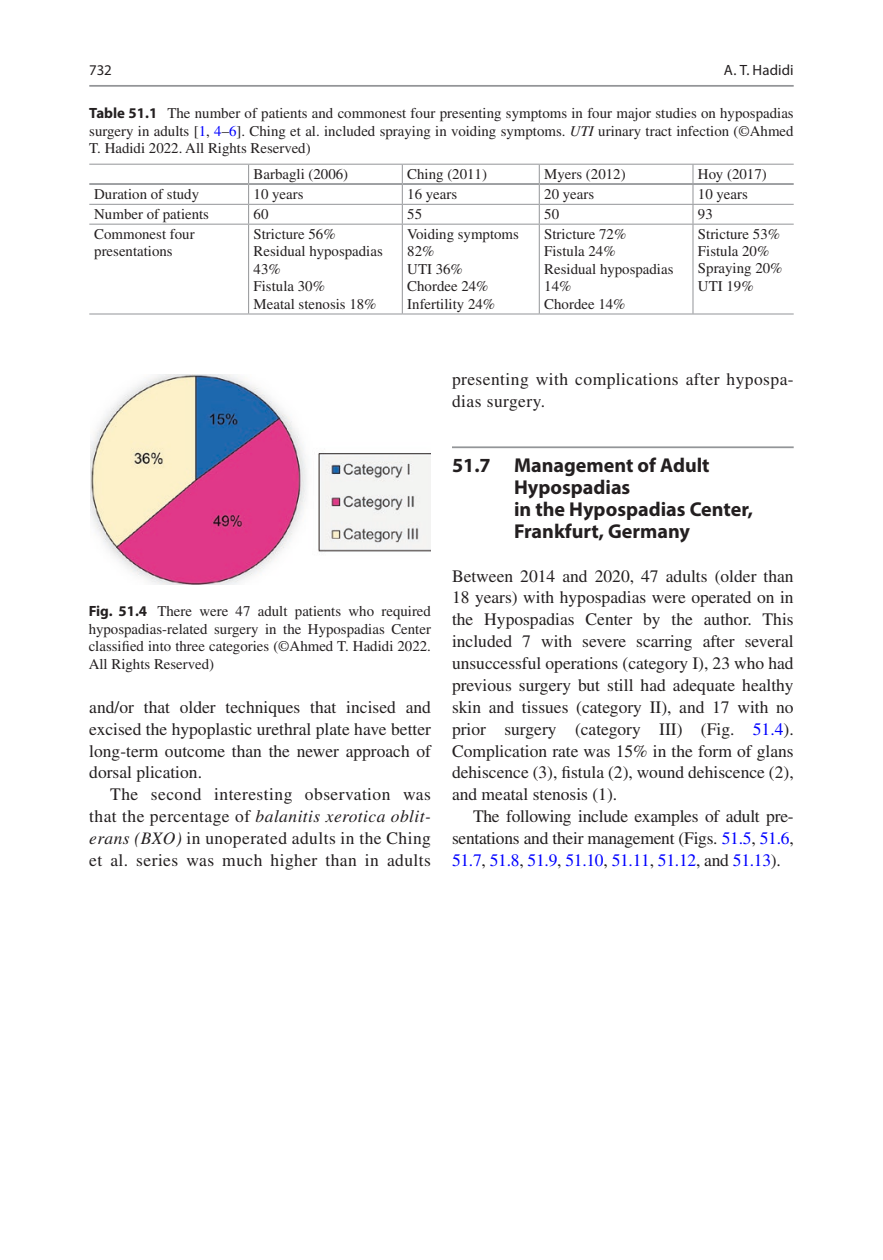
<style>
.page{position:relative;width:883px;height:1260px;background:#fff}
.page>*{position:absolute;margin:0;border:0;box-sizing:border-box;transform-origin:0 0}
.t1{font:700 20.12px/21.9px "Myriad Pro";color:#231f20}
.t2{font:17.5px/21.9px "Times LT Std";color:#231f20;text-align:justify}
.t3{font:17.5px/21.9px "Times LT Std";letter-spacing:.025em;color:#231f20}
.t4{font:14.88px/17.5px "Times LT Std";color:#231f20}
.t5{font:14.88px "Myriad Pro Regular 2";letter-spacing:.01em;color:#231f20}
.t6{font:14.88px "Myriad Pro";color:#231f20}
.s1{font-family:"Myriad Pro";font-weight:700}
.s2{color:#00f}
.s3{font-style:italic}
</style>
<div class="page">
<hr style="left:89px;top:183px;width:160px;height:2px;background:#939598">
<hr style="left:693px;top:183px;width:101px;height:2px;background:#939598">
<hr style="left:693px;top:314px;width:101px;height:1px;background:#939598">
<hr style="left:89px;top:314px;width:160px;height:1px;background:#939598">
<hr style="left:249px;top:183px;width:153px;height:2px;background:#939598">
<svg style="left:248px;top:165px;width:1px;height:59px"></svg>
<hr style="left:248px;top:225px;width:1px;height:89px;background:#939598">
<hr style="left:249px;top:314px;width:153px;height:1px;background:#939598">
<hr style="left:402px;top:183px;width:137px;height:2px;background:#939598">
<svg style="left:402px;top:165px;width:1px;height:59px"></svg>
<hr style="left:402px;top:225px;width:1px;height:89px;background:#939598">
<hr style="left:402px;top:314px;width:137px;height:1px;background:#939598">
<hr style="left:539px;top:183px;width:154px;height:2px;background:#939598">
<svg style="left:539px;top:165px;width:1px;height:59px"></svg>
<svg style="left:693px;top:165px;width:1px;height:59px"></svg>
<hr style="left:539px;top:225px;width:1px;height:89px;background:#939598">
<hr style="left:693px;top:225px;width:1px;height:89px;background:#939598">
<hr style="left:539px;top:314px;width:154px;height:1px;background:#939598">
<hr style="left:89px;top:164px;width:160px;height:1px;background:#939598">
<hr style="left:249px;top:164px;width:153px;height:1px;background:#939598">
<hr style="left:402px;top:164px;width:137px;height:1px;background:#939598">
<hr style="left:539px;top:164px;width:154px;height:1px;background:#939598">
<hr style="left:693px;top:164px;width:101px;height:1px;background:#939598">
<hr style="left:89px;top:204px;width:160px;height:1px;background:#939598">
<hr style="left:249px;top:204px;width:153px;height:1px;background:#939598">
<hr style="left:402px;top:204px;width:137px;height:1px;background:#939598">
<hr style="left:539px;top:204px;width:154px;height:1px;background:#939598">
<hr style="left:693px;top:204px;width:101px;height:1px;background:#939598">
<hr style="left:89px;top:224px;width:160px;height:1px;background:#939598">
<hr style="left:249px;top:224px;width:153px;height:1px;background:#939598">
<hr style="left:402px;top:224px;width:137px;height:1px;background:#939598">
<hr style="left:539px;top:224px;width:154px;height:1px;background:#939598">
<hr style="left:693px;top:224px;width:101px;height:1px;background:#939598">
<hr style="left:452px;top:446px;width:342px;height:2px;background:#939598">
<img style="left:91px;top:375px;width:339px;height:210px">
<hr style="left:89px;top:85px;width:705px;height:2px;background:#939598">
<p class="t5" style="left:724px;top:61px;width:71px">A. T. Hadidi</p>
<p class="t6" style="left:89px;top:61px;width:24px">732</p>
<p class="t4" style="left:89px;top:104px;width:706px;text-align:justify"><span class="s1">Table 51.1</span> The number of patients and commonest four presenting symptoms in four major studies on hypospadias surgery in adults [<span class="s2">1</span>, <span class="s2">4</span>–<span class="s2">6</span>]. Ching et al. included spraying in voiding symptoms. <span class="s3">UTI</span> urinary tract infection (©Ahmed T. Hadidi 2022. All Rights Reserved)</p>
<p class="t4" style="left:254px;top:165px;width:96px">Barbagli (2006)</p>
<p class="t4" style="left:407px;top:165px;width:81px">Ching (2011)</p>
<p class="t4" style="left:544px;top:165px;width:83px">Myers (2012)</p>
<p class="t4" style="left:698px;top:165px;width:70px">Hoy (2017)</p>
<p class="t4" style="left:94px;top:185px;width:106px">Duration of study</p>
<p class="t4" style="left:254px;top:185px;width:51px">10 years</p>
<p class="t4" style="left:407px;top:185px;width:51px">16 years</p>
<p class="t4" style="left:544px;top:185px;width:51px">20 years</p>
<p class="t4" style="left:698px;top:185px;width:51px">10 years</p>
<p class="t4" style="left:94px;top:205px;width:116px">Number of patients</p>
<p class="t4" style="left:254px;top:205px;width:16px">60</p>
<p class="t4" style="left:407px;top:205px;width:16px">55</p>
<p class="t4" style="left:544px;top:205px;width:16px">50</p>
<p class="t4" style="left:698px;top:205px;width:16px">93</p>
<p class="t4" style="left:94px;top:225px;width:102px">Commonest four presentations</p>
<p class="t4" style="left:254px;top:225px;width:131px">Stricture 56%<br>Residual hypospadias<br>43%<br>Fistula 30%<br>Meatal stenosis 18%</p>
<p class="t4" style="left:407px;top:225px;width:113px">Voiding symptoms<br>82%<br>UTI 36%<br>Chordee 24%<br>Infertility 24%</p>
<p class="t4" style="left:544px;top:225px;width:131px">Stricture 72%<br>Fistula 24%<br>Residual hypospadias<br>14%<br>Chordee 14%</p>
<p class="t4" style="left:698px;top:225px;width:86px">Stricture 53%<br>Fistula 20%<br>Spraying 20%<br>UTI 19%</p>
<p class="t4" style="left:89px;top:602px;width:344px;text-align:justify"><span class="s1">Fig. 51.4</span> There were 47 adult patients who required hypospadias-related surgery in the Hypospadias Center classified into three categories (©Ahmed T. Hadidi 2022.<br>All Rights Reserved)</p>
<p class="t2" style="left:89px;top:696px;width:343px">and/or that older techniques that incised and excised the hypoplastic urethral plate have better long-term outcome than the newer approach of dorsal plication.</p>
<p class="t2" style="left:89px;top:783px;width:343px;text-indent:21px">The second interesting observation was that the percentage of <span class="s3">balanitis xerotica oblit&shy;erans (BXO)</span> in unoperated adults in the Ching et al. series was much higher than in adults</p>
<p class="t3" style="left:452px;top:368px;width:343px">presenting with complications after hypospa&shy;dias surgery.</p>
<p class="t1" style="left:514px;top:454px;width:241px;text-indent:-62px">51.7 Management of Adult<br>Hypospadias<br>in the Hypospadias Center,<br>Frankfurt, Germany</p>
<p class="t2" style="left:452px;top:565px;width:343px">Between 2014 and 2020, 47 adults (older than 18 years) with hypospadias were operated on in the Hypospadias Center by the author. This included 7 with severe scarring after several unsuccessful operations (category I), 23 who had previous surgery but still had adequate healthy skin and tissues (category II), and 17 with no prior surgery (category III) (Fig. <span class="s2">51.4</span>).<br>Complication rate was 15% in the form of glans dehiscence (3), fistula (2), wound dehiscence (2), and meatal stenosis (1).</p>
<p class="t2" style="left:452px;top:805px;width:343px;text-indent:21px">The following include examples of adult pre&shy;sentations and their management (Figs. <span class="s2">51.5</span>, <span class="s2">51.6</span>, <span class="s2">51.7</span>, <span class="s2">51.8</span>, <span class="s2">51.9</span>, <span class="s2">51.10</span>, <span class="s2">51.11</span>, <span class="s2">51.12</span>, and <span class="s2">51.13</span>).</p>
</div>
